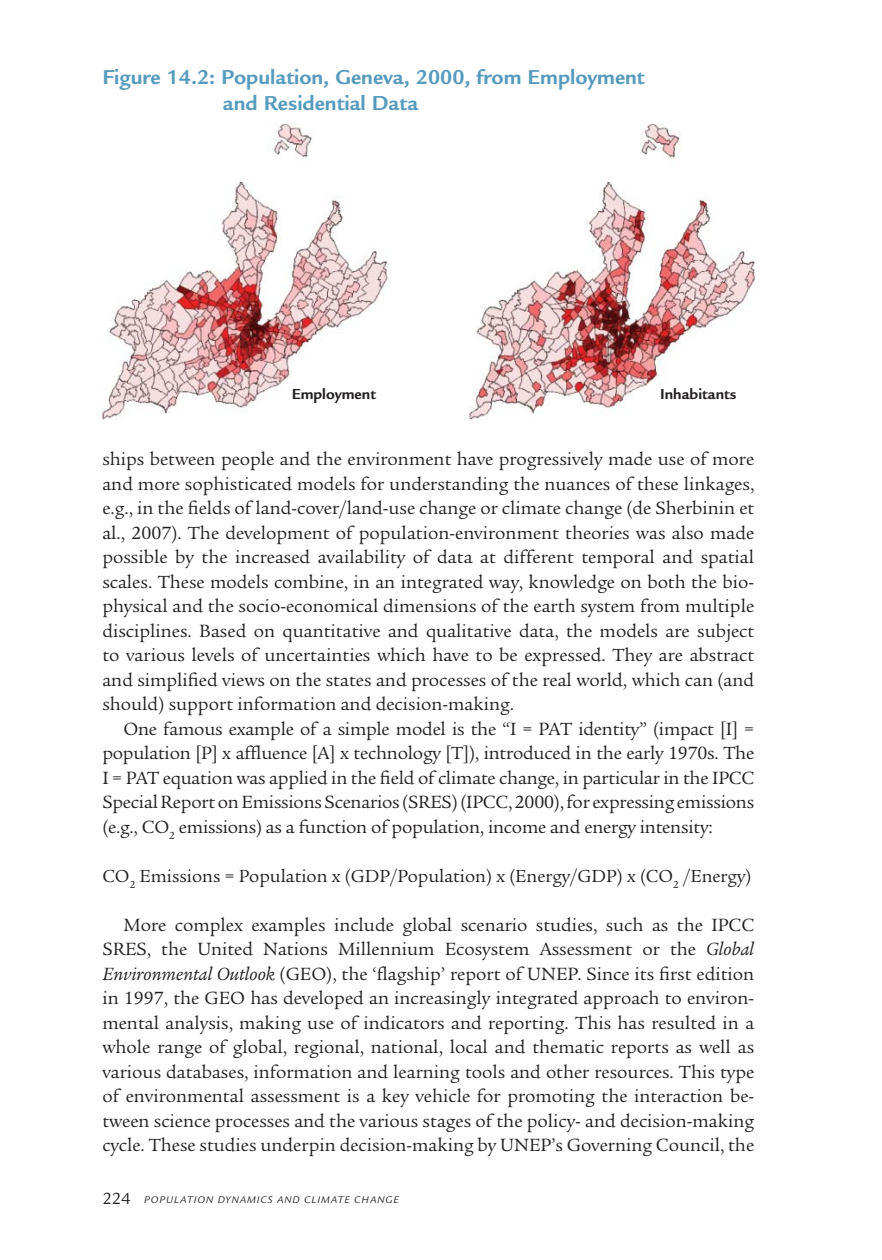
<style>
.page{position:relative;width:882px;height:1260px;background:#fff}
.page>*{position:absolute;margin:0;border:0;box-sizing:border-box;transform-origin:0 0}
.t1{font:700 21.88px/26.2px "Legacy Sans";color:#569bbd}
.t2{font:19.25px/24.5px "Legacy Serif";color:#231f20;text-align:justify}
.t3{font:18.9px "Legacy Serif";color:#231f20}
.t4{font:700 15.75px "Legacy Sans";color:#231f20}
.t5{font:italic 10.5px "Legacy Sans";letter-spacing:.1em;color:#231f20}
.s1{font-style:italic}
.s2{font-style:normal;font-size:17.5px}
</style>
<div class="page">
<img style="left:102px;top:124px;width:653px;height:296px">
<p class="t1" style="left:223px;top:66px;width:423px;text-indent:-121px">Figure 14.2: Population, Geneva, 2000, from Employment and Residential Data</p>
<p class="t4" style="left:292px;top:388px;width:86px">Employment</p>
<p class="t4" style="left:660px;top:388px;width:78px">Inhabitants</p>
<p class="t2" style="left:102px;top:449px;width:653px">ships between people and the environment have progressively made use of more and more sophisticated models for understanding the nuances of these linkages, e.g., in the fields of land-cover/land-use change or climate change (de Sherbinin et al., 2007). The development of population-environment theories was also made possible by the increased availability of data at different temporal and spatial scales. These models combine, in an integrated way, knowledge on both the bio&shy;physical and the socio-economical dimensions of the earth system from multiple disciplines. Based on quantitative and qualitative data, the models are subject to various levels of uncertainties which have to be expressed. They are abstract and simplified views on the states and processes of the real world, which can (and should) support information and decision-making.</p>
<p class="t2" style="left:102px;top:719px;width:653px;text-indent:21px">One famous example of a simple model is the “I = PAT identity” (impact [I] = population [P] x affluence [A] x technology [T]), introduced in the early 1970s. The I = PAT equation was applied in the field of climate change, in particular in the IPCC Special Report on Emissions Scenarios (SRES) (IPCC, 2000), for expressing emissions (e.g., CO<sub>2</sub> emissions) as a function of population, income and energy intensity:</p>
<p class="t3" style="left:102px;top:869px;width:651px">CO<sub>2</sub> Emissions = Population x (GDP/Population) x (Energy/GDP) x (CO<sub>2</sub> /Energy)</p>
<p class="t2" style="left:102px;top:915px;width:653px;text-indent:21px">More complex examples include global scenario studies, such as the IPCC SRES, the United Nations Millennium Ecosystem Assessment or the <span class="s1">Global Environmental Outlook</span> (GEO), the ‘flagship’ report of UNEP. Since its first edition in 1997, the GEO has developed an increasingly integrated approach to environ&shy;mental analysis, making use of indicators and reporting. This has resulted in a whole range of global, regional, national, local and thematic reports as well as various databases, information and learning tools and other resources. This type of environmental assessment is a key vehicle for promoting the interaction be&shy;tween science processes and the various stages of the policy- and decision-making cycle. These studies underpin decision-making by UNEP’s Governing Council, the</p>
<p class="t5" style="left:102px;top:1196px;width:298px"><span class="s2">224</span> POPULATION DYNAMICS AND CLIMATE CHANGE</p>
</div>
